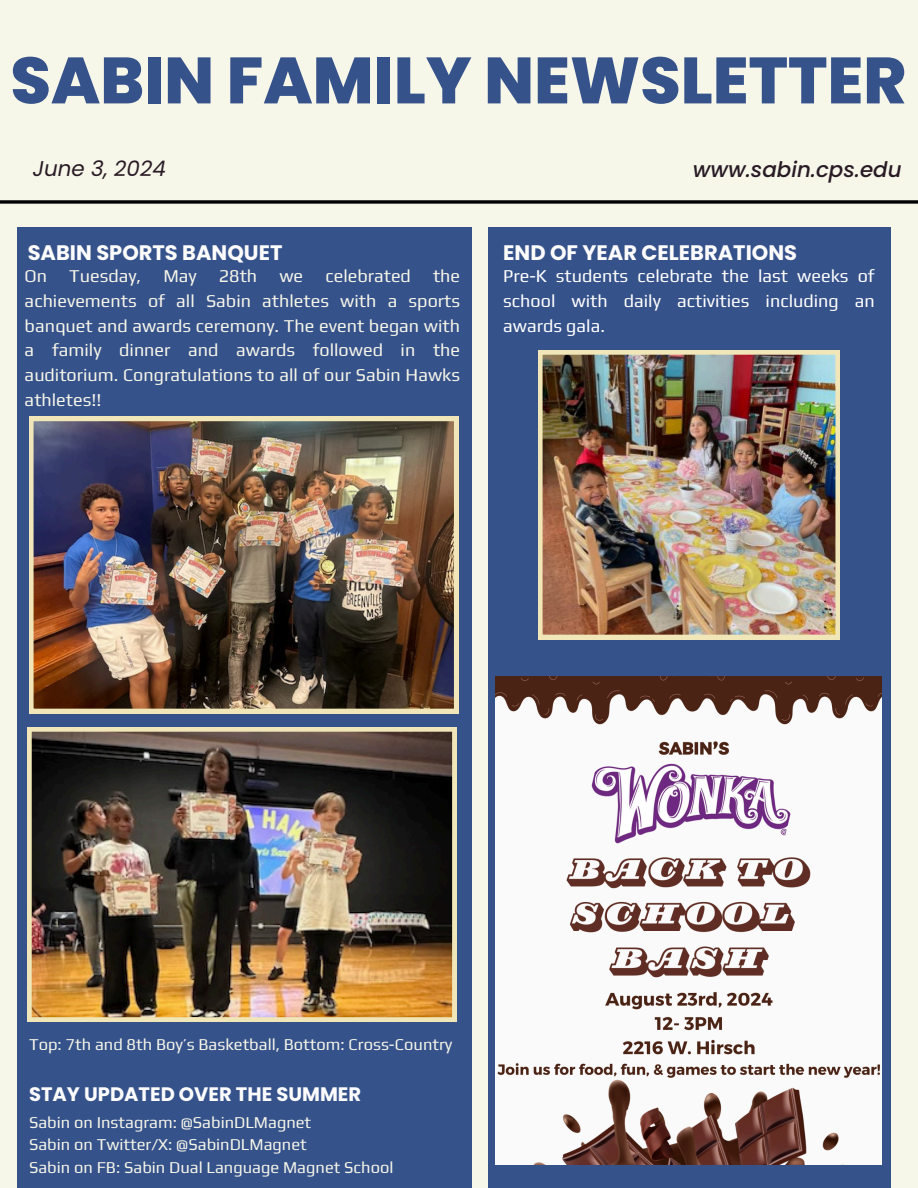
<style>
.page{position:relative;width:918px;height:1188px;background:#f6f6e9}
.page>*{position:absolute;margin:0;border:0;box-sizing:border-box;transform-origin:0 0}
.t1{font:800 65.25px "Poppins";color:#36528b}
.t2{font:italic 500 21.45px "Poppins";color:#291b25}
.t3{font:italic 21.45px "Poppins";color:#291b25}
.t4{font:700 21px "Poppins";color:#fdfcfc}
.t5{font:700 19.5px "Poppins";color:#fdfcfc}
.t6{font:18px/24.8px "Play";color:#f6f6e9;text-align:justify}
.t7{font:18px/24.8px "Play";color:#fff;text-align:justify}
.t8{font:16.5px "Play";color:#f6f6e9}
</style>
<div class="page">
<div style="left:17px;top:228px;width:454px;height:960px;background:#36528b"></div>
<div style="left:488px;top:724px;width:402px;height:464px;background:#36528b"></div>
<div style="left:488px;top:228px;width:402px;height:513px;background:#36528b"></div>
<svg style="left:0;top:200px;width:918px;height:4px;background:#252524"></svg>
<img style="left:29px;top:417px;width:429px;height:296px">
<img style="left:496px;top:676px;width:386px;height:489px">
<img style="left:27px;top:727px;width:430px;height:295px">
<img style="left:538px;top:350px;width:302px;height:289px">
<p class="t1" style="left:10px;top:35px;width:897px">SABIN FAMILY NEWSLETTER</p>
<p class="t3" style="left:33px;top:153px;width:135px">June 3, 2024</p>
<p class="t2" style="left:693px;top:155px;width:210px">www.sabin.cps.edu</p>
<p class="t4" style="left:28px;top:238px;width:256px">SABIN SPORTS BANQUET</p>
<p class="t4" style="left:503px;top:238px;width:295px">END OF YEAR CELEBRATIONS</p>
<h2 class="t6" style="left:25px;top:263px;width:437px">On Tuesday, May 28th we celebrated the achievements of all Sabin athletes with a sports banquet and awards ceremony. The event began with a family dinner and awards followed in the auditorium. Congratulations to all of our Sabin Hawks athletes!!</h2>
<p class="t7" style="left:503px;top:263px;width:373px">Pre-K students celebrate the last weeks of school with daily activities including an awards gala.</p>
<p class="t8" style="left:29px;top:1035px;width:425px">Top: 7th and 8th Boy’s Basketball, Bottom: Cross-Country</p>
<p class="t5" style="left:29px;top:1080px;width:334px">STAY UPDATED OVER THE SUMMER</p>
<h2 class="t8" style="left:29px;top:1112px;width:284px">Sabin on Instagram: @SabinDLMagnet</h2>
<h2 class="t8" style="left:29px;top:1135px;width:279px">Sabin on Twitter/X: @SabinDLMagnet</h2>
<p class="t8" style="left:29px;top:1157px;width:366px">Sabin on FB: Sabin Dual Language Magnet School</p>
</div>
